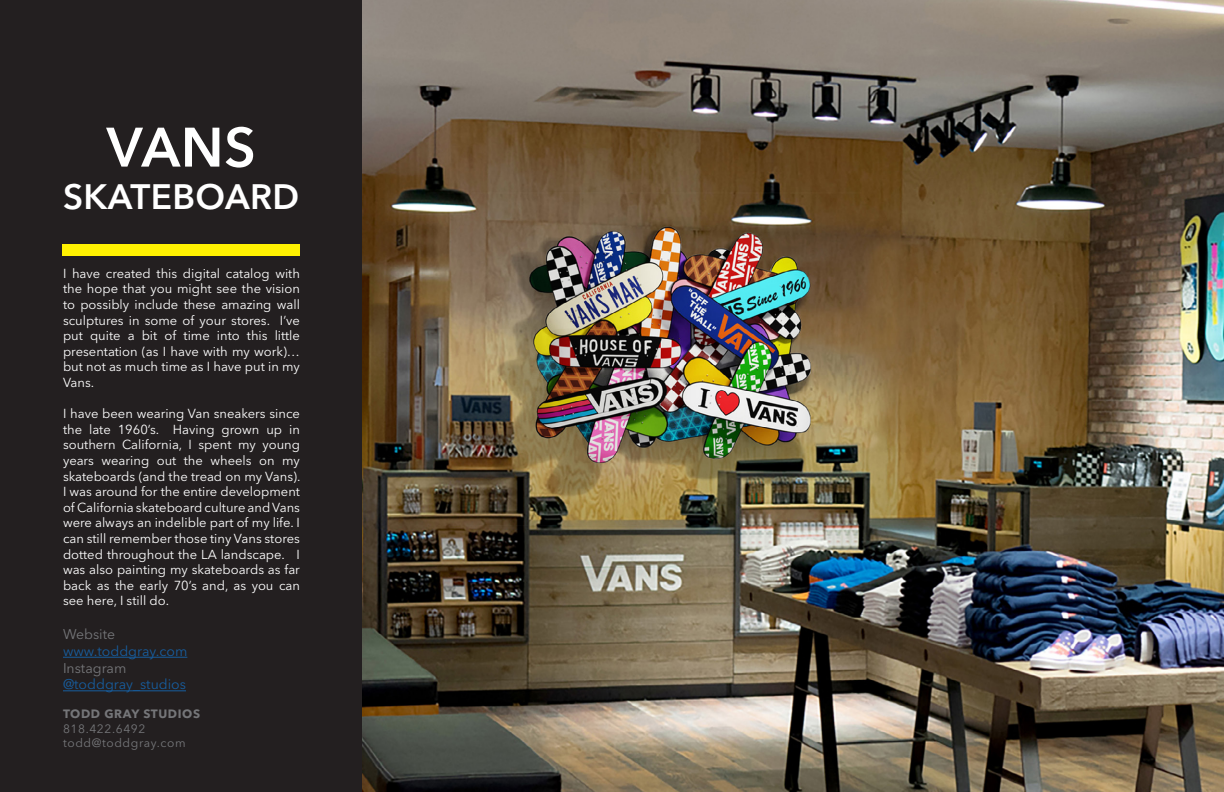
<style>
.page{position:relative;width:1224px;height:792px;background:#231f20}
.page>*{position:absolute;margin:0;border:0;box-sizing:border-box;transform-origin:0 0}
.t1{font:600 55px "Avenir Next";color:#fff}
.t2{font:600 35px "Avenir Next";letter-spacing:.01em;color:#fff}
.t3{font:14px "Avenir Next LT Pro";color:#175d9e}
.t4{font:14px "Avenir Next LT Pro";color:#757679}
.t5{font:13px/15.6px "Avenir Next LT Pro";color:#fff;text-align:justify}
.t6{font:12px/14.4px "Avenir Next LT Pro";letter-spacing:.05em;color:#757679}
.t7{font:700 12px "Avenir Next LT Pro";letter-spacing:.05em;color:#757679}
</style>
<div class="page">
<img style="left:362px;top:0;width:862px;height:792px">
<hr style="left:63px;top:657px;width:124px;height:1px;background:#175d9e">
<hr style="left:63px;top:690px;width:123px;height:1px;background:#175d9e">
<div style="left:62px;top:244px;width:238px;height:12px;background:#fff101"></div>
<h1 class="t1" style="left:107px;top:100px;width:151px">VANS</h1>
<h2 class="t2" style="left:63px;top:166px;width:237px">SKATEBOARD</h2>
<p class="t5" style="left:63px;top:265px;width:239px">I have created this digital catalog with the hope that you might see the vision to possibly include these amazing wall sculptures in some of your stores. I’ve put quite a bit of time into this little presentation (as I have with my work)… but not as much time as I have put in my Vans.</p>
<p class="t5" style="left:63px;top:406px;width:239px">I have been wearing Van sneakers since the late 1960’s. Having grown up in southern California, I spent my young years wearing out the wheels on my skateboards (and the tread on my Vans).<br>I was around for the entire development of California skateboard culture and Vans were always an indelible part of my life. I can still remember those tiny Vans stores dotted throughout the LA landscape. I was also painting my skateboards as far back as the early 70’s and, as you can see here, I still do.</p>
<p class="t4" style="left:63px;top:626px;width:54px">Website</p>
<p class="t3" style="left:63px;top:643px;width:126px">www.toddgray.com</p>
<p class="t4" style="left:63px;top:659px;width:65px">Instagram</p>
<p class="t3" style="left:63px;top:676px;width:125px">@toddgray_studios</p>
<p class="t7" style="left:63px;top:707px;width:139px">TODD GRAY STUDIOS</p>
<p class="t6" style="left:63px;top:721px;width:124px">818.422.6492 todd@toddgray.com</p>
</div>
